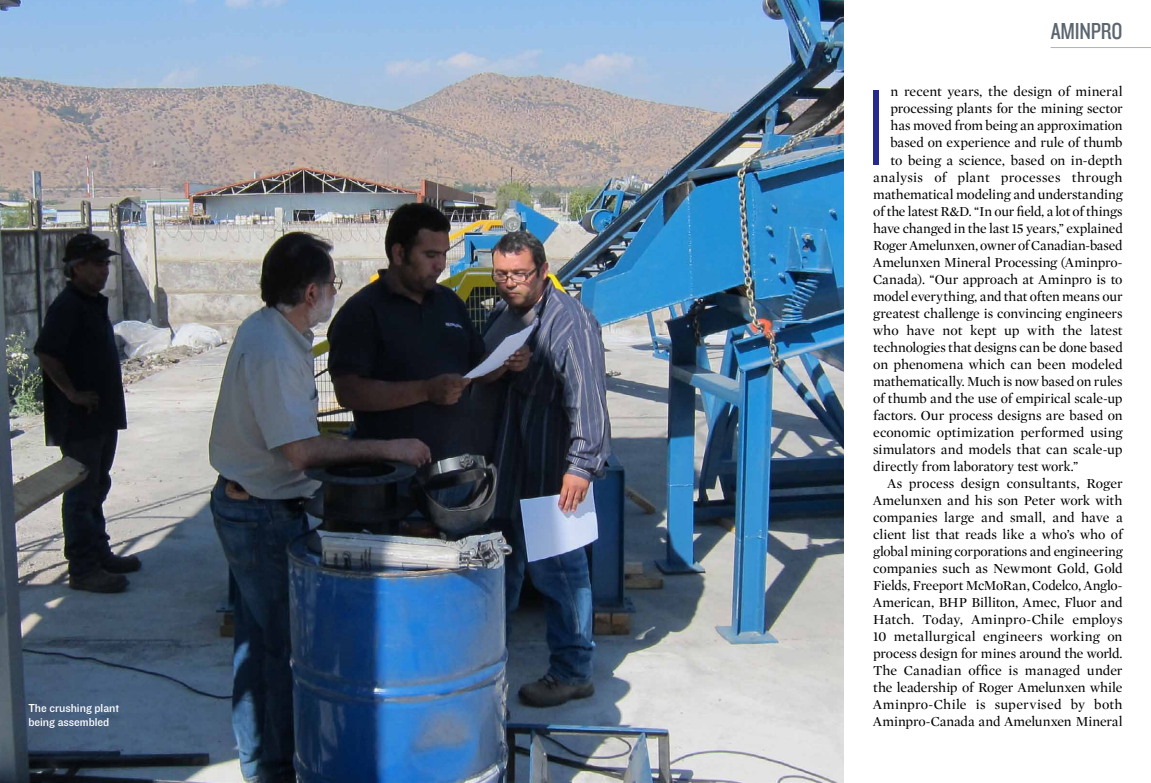
<style>
.page{position:relative;width:1151px;height:783px;background:#fff}
.page>*{position:absolute;margin:0;border:0;box-sizing:border-box;transform-origin:0 0}
.t1{font:300 106.4px "Gotham HTF";color:#252b8d}
.t2{font:24px "Knockout HTF29 Junior Liteweight";letter-spacing:-.01em;color:#5c6670}
.t3{font:14px "Mercury Display Roman";letter-spacing:-.005em;color:#000}
.t4{font:14px "Mercury Display Roman";letter-spacing:.025em;color:#000}
.t5{font:14px "Mercury Display Roman";letter-spacing:.02em;color:#000}
.t6{font:12px/14.4px "Knockout HTF31 Junior Middlewt";color:#fff}
</style>
<div class="page">
<img style="left:0;top:0;width:843px;height:782px">
<hr style="left:1050px;top:47px;width:101px;height:1px;background:#adb3b8">
<p class="t6" style="left:28px;top:700px;width:92px">The crushing plant being assembled</p>
<h2 class="t2" style="left:1051px;top:18px;width:73px">AMINPRO</h2>
<h1 class="t1" style="left:861px;top:69px;width:31px">I</h1>
<p class="t3" style="left:890px;top:84px;width:234px">n recent years, the design of mineral</p>
<p class="t3" style="left:890px;top:101px;width:234px">processing plants for the mining sector</p>
<p class="t3" style="left:890px;top:118px;width:234px">has moved from being an approximation</p>
<p class="t3" style="left:890px;top:135px;width:234px">based on experience and rule of thumb</p>
<p class="t3" style="left:890px;top:152px;width:234px">to being a science, based on in-depth</p>
<p class="t4" style="left:873px;top:169px;width:251px">analysis of plant processes through</p>
<p class="t3" style="left:873px;top:186px;width:251px">mathematical modeling and understanding</p>
<p class="t3" style="left:873px;top:203px;width:251px">of the latest R&amp;D. “In our field, a lot of things</p>
<p class="t3" style="left:873px;top:220px;width:251px">have changed in the last 15 years,” explained</p>
<p class="t3" style="left:873px;top:237px;width:251px">Roger Amelunxen, owner of Canadian-based</p>
<p class="t3" style="left:873px;top:254px;width:251px">Amelunxen Mineral Processing (Aminpro-</p>
<p class="t3" style="left:873px;top:271px;width:251px">Canada). “Our approach at Aminpro is to</p>
<p class="t3" style="left:873px;top:288px;width:251px">model everything, and that often means our</p>
<p class="t3" style="left:873px;top:305px;width:251px">greatest challenge is convincing engineers</p>
<p class="t3" style="left:873px;top:322px;width:251px">who have not kept up with the latest</p>
<p class="t3" style="left:873px;top:339px;width:251px">technologies that designs can be done based</p>
<p class="t3" style="left:873px;top:356px;width:251px">on phenomena which can been modeled</p>
<p class="t3" style="left:873px;top:373px;width:251px">mathematically. Much is now based on rules</p>
<p class="t3" style="left:873px;top:390px;width:251px">of thumb and the use of empirical scale-up</p>
<p class="t3" style="left:873px;top:407px;width:251px">factors. Our process designs are based on</p>
<p class="t3" style="left:873px;top:424px;width:251px">economic optimization performed using</p>
<p class="t3" style="left:873px;top:441px;width:251px">simulators and models that can scale-up</p>
<p class="t3" style="left:873px;top:458px;width:207px">directly from laboratory test work.”</p>
<p class="t3" style="left:887px;top:475px;width:237px">As process design consultants, Roger</p>
<p class="t3" style="left:873px;top:492px;width:251px">Amelunxen and his son Peter work with</p>
<p class="t3" style="left:873px;top:509px;width:251px">companies large and small, and have a</p>
<p class="t3" style="left:873px;top:526px;width:251px">client list that reads like a who’s who of</p>
<p class="t3" style="left:873px;top:543px;width:251px">global mining corporations and engineering</p>
<p class="t3" style="left:873px;top:560px;width:251px">companies such as Newmont Gold, Gold</p>
<p class="t3" style="left:873px;top:577px;width:251px">Fields, Freeport McMoRan, Codelco, Anglo-</p>
<p class="t3" style="left:873px;top:594px;width:251px">American, BHP Billiton, Amec, Fluor and</p>
<p class="t3" style="left:873px;top:611px;width:251px">Hatch. Today, Aminpro-Chile employs</p>
<p class="t3" style="left:873px;top:628px;width:251px">10 metallurgical engineers working on</p>
<p class="t3" style="left:873px;top:645px;width:251px">process design for mines around the world.</p>
<p class="t3" style="left:873px;top:662px;width:251px">The Canadian office is managed under</p>
<p class="t3" style="left:873px;top:679px;width:251px">the leadership of Roger Amelunxen while</p>
<p class="t5" style="left:873px;top:696px;width:251px">Aminpro-Chile is supervised by both</p>
<p class="t3" style="left:873px;top:713px;width:251px">Aminpro-Canada and Amelunxen Mineral</p>
</div>
